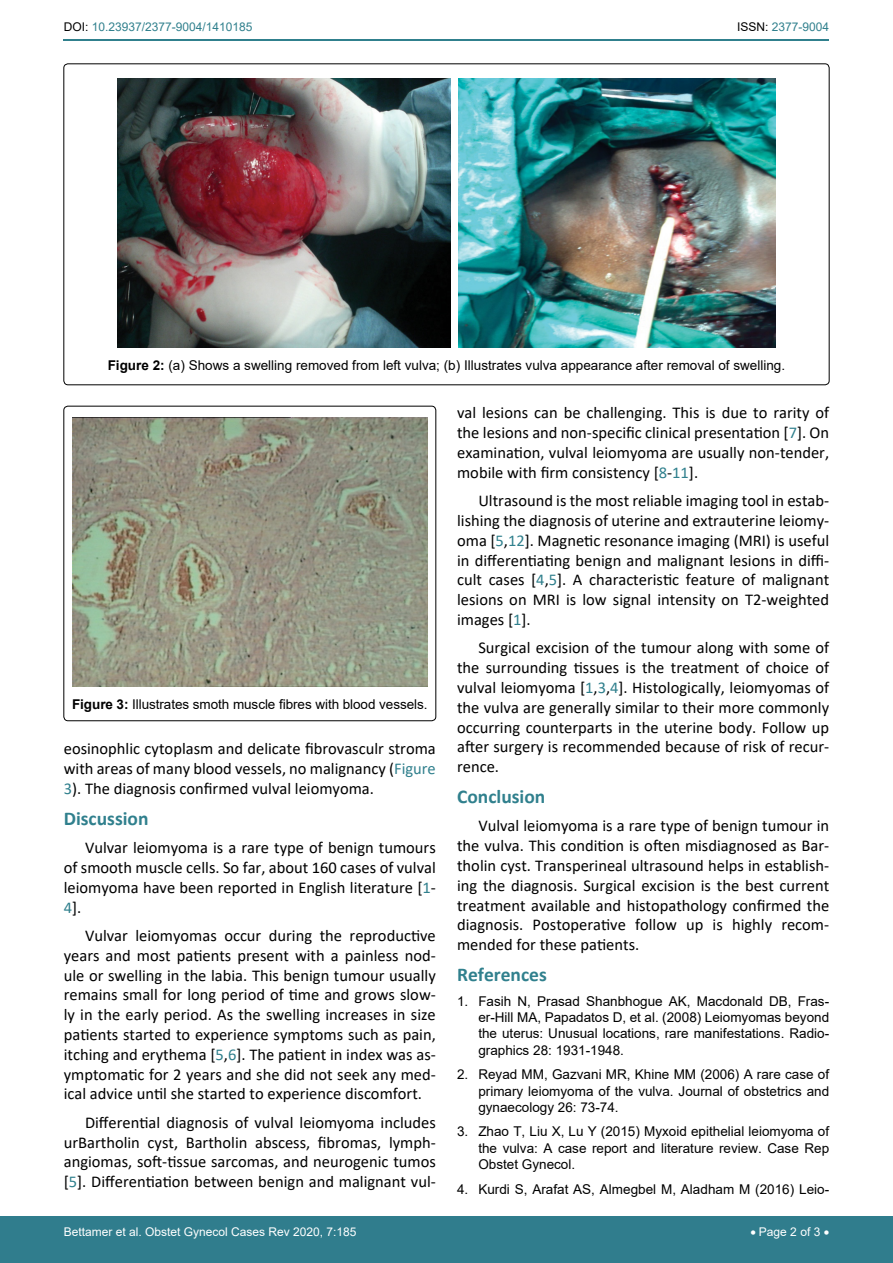
<style>
.page{position:relative;width:893px;height:1263px;background:#fff}
.page>*{position:absolute;margin:0;border:0;box-sizing:border-box;transform-origin:0 0}
.t1{font:700 19.5px "Calibri";color:#30808d}
.t2{font:16.5px/19.8px "Calibri";color:#000;text-align:justify}
.t3{font:13.5px/16.2px "Arial";color:#000;text-align:justify}
.t4{font:12px "Arial";color:#fff}
.t5{font:12px "Arial";color:#30808d}
.s1{color:#000}
.s2{font-weight:700}
.s3{color:#30808d}
</style>
<div class="page">
<hr style="left:64px;top:40px;width:765px;height:1px;background:#30808d">
<div style="left:0;top:1217px;width:893px;height:46px;background:#307d8d"></div>
<img style="left:117px;top:79px;width:333px;height:268px">
<img style="left:458px;top:79px;width:318px;height:268px">
<div style="left:64px;top:406px;width:372px;height:315px;border:1px solid #000;border-radius:4px"></div>
<img style="left:73px;top:418px;width:354px;height:268px">
<p class="t5" style="left:64px;top:19px;width:190px"><span class="s1">DOI:</span> 10.23937/2377-9004/1410185</p>
<p class="t5" style="left:737px;top:19px;width:94px"><span class="s1">ISSN:</span> 2377-9004</p>
<p class="t3" style="left:108px;top:357px;width:679px"><span class="s2">Figure 2:</span> (a) Shows a swelling removed from left vulva; (b) Illustrates vulva appearance after removal of swelling.</p>
<p class="t3" style="left:72px;top:696px;width:357px"><span class="s2">Figure 3:</span> Illustrates smoth muscle fibres with blood vessels.</p>
<p class="t2" style="left:64px;top:739px;width:374px">eosinophlic cytoplasm and delicate fibrovasculr stroma with areas of many blood vessels, no malignancy (<span class="s3">Figure 3</span>). The diagnosis confirmed vulval leiomyoma.</p>
<p class="t1" style="left:64px;top:805px;width:86px">Discussion</p>
<p class="t2" style="left:64px;top:837px;width:374px;text-indent:21px">Vulvar leiomyoma is a rare type of benign tumours of smooth muscle cells. So far, about 160 cases of vulval leiomyoma have been reported in English literature [<span class="s3">1</span>- <span class="s3">4</span>].</p>
<p class="t2" style="left:64px;top:925px;width:374px;text-indent:21px">Vulvar leiomyomas occur during the reproductive years and most patients present with a painless nod&shy;ule or swelling in the labia. This benign tumour usually remains small for long period of time and grows slow&shy;ly in the early period. As the swelling increases in size patients started to experience symptoms such as pain, itching and erythema [<span class="s3">5</span>,<span class="s3">6</span>]. The patient in index was as&shy;ymptomatic for 2 years and she did not seek any med&shy;ical advice until she started to experience discomfort.</p>
<p class="t2" style="left:64px;top:1112px;width:374px;text-indent:21px">Differential diagnosis of vulval leiomyoma includes urBartholin cyst, Bartholin abscess, fibromas, lymph&shy;angiomas, soft-tissue sarcomas, and neurogenic tumos [<span class="s3">5</span>]. Differentiation between benign and malignant vul-</p>
<p class="t2" style="left:457px;top:403px;width:374px">val lesions can be challenging. This is due to rarity of the lesions and non-specific clinical presentation [<span class="s3">7</span>]. On examination, vulval leiomyoma are usually non-tender, mobile with firm consistency [<span class="s3">8</span>-<span class="s3">11</span>].</p>
<p class="t2" style="left:457px;top:490px;width:374px;text-indent:21px">Ultrasound is the most reliable imaging tool in estab&shy;lishing the diagnosis of uterine and extrauterine leiomy&shy;oma [<span class="s3">5</span>,<span class="s3">12</span>]. Magnetic resonance imaging (MRI) is useful in differentiating benign and malignant lesions in diffi&shy;cult cases [<span class="s3">4</span>,<span class="s3">5</span>]. A characteristic feature of malignant lesions on MRI is low signal intensity on T2-weighted images [<span class="s3">1</span>].</p>
<p class="t2" style="left:457px;top:637px;width:374px;text-indent:21px">Surgical excision of the tumour along with some of the surrounding tissues is the treatment of choice of vulval leiomyoma [<span class="s3">1</span>,<span class="s3">3</span>,<span class="s3">4</span>]. Histologically, leiomyomas of the vulva are generally similar to their more commonly occurring counterparts in the uterine body. Follow up after surgery is recommended because of risk of recur&shy;rence.</p>
<p class="t1" style="left:457px;top:783px;width:90px">Conclusion</p>
<p class="t2" style="left:457px;top:816px;width:374px;text-indent:21px">Vulval leiomyoma is a rare type of benign tumour in the vulva. This condition is often misdiagnosed as Bar&shy;tholin cyst. Transperineal ultrasound helps in establish&shy;ing the diagnosis. Surgical excision is the best current treatment available and histopathology confirmed the diagnosis. Postoperative follow up is highly recom&shy;mended for these patients.</p>
<p class="t1" style="left:457px;top:961px;width:91px">References</p>
<p class="t3" style="left:478px;top:993px;width:352px;text-indent:-21px">1. Fasih N, Prasad Shanbhogue AK, Macdonald DB, Fras&shy;er-Hill MA, Papadatos D, et al. (2008) Leiomyomas beyond the uterus: Unusual locations, rare manifestations. Radio&shy;graphics 28: 1931-1948.</p>
<p class="t3" style="left:478px;top:1066px;width:352px;text-indent:-21px">2. Reyad MM, Gazvani MR, Khine MM (2006) A rare case of primary leiomyoma of the vulva. Journal of obstetrics and gynaecology 26: 73-74.</p>
<p class="t3" style="left:478px;top:1123px;width:352px;text-indent:-21px">3. Zhao T, Liu X, Lu Y (2015) Myxoid epithelial leiomyoma of the vulva: A case report and literature review. Case Rep Obstet Gynecol.</p>
<p class="t3" style="left:457px;top:1180px;width:374px">4. Kurdi S, Arafat AS, Almegbel M, Aladham M (2016) Leio-</p>
<p class="t4" style="left:64px;top:1223px;width:294px">Bettamer et al. Obstet Gynecol Cases Rev 2020, 7:185</p>
<p class="t4" style="left:750px;top:1223px;width:80px">• Page 2 of 3 •</p>
</div>
